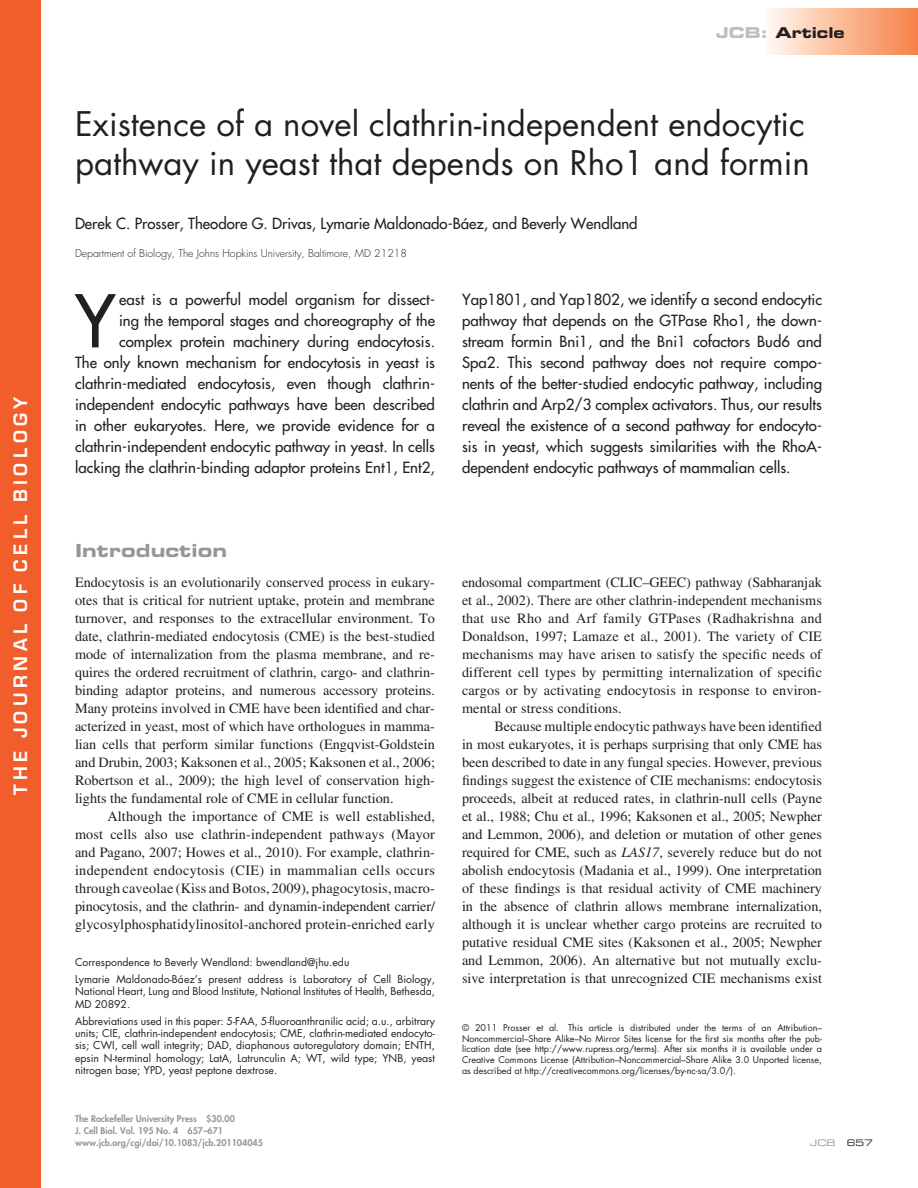
<style>
.page{position:relative;width:918px;height:1188px;background:#fff}
.page>*{position:absolute;margin:0;border:0;box-sizing:border-box;transform-origin:0 0}
.t1{font:500 70.65px "Futura Std";color:#231f20}
.t2{font:33px/38.2px "Futura Std";color:#231f20}
.t3{font:600 18px "Eurostile";letter-spacing:.25em;color:#fff}
.t4{font:18px "Eurostile LT Std Bold Ex 2";letter-spacing:.005em;color:#949698}
.t5{font:500 15px/21px "Futura Std";letter-spacing:.005em;color:#231f20;text-align:right}
.t6{font:15px "Eurostile LT Std Bold Ex 2";color:#231f20}
.t7{font:14.25px/18px "Times LT Std";letter-spacing:.005em;color:#231f20;text-align:justify}
.t8{font:10.5px/12.3px "Futura Std";color:#231f20}
.t9{font:300 10.5px "Futura Std";color:#231f20}
.t10{font:9px/10.8px "Futura Std";color:#231f20;text-align:justify}
.t11{font:800 9px/12px "Futura Std";color:#949698}
.t12{font:9px "Eurostile LT Std Ex 2";color:#949698}
.t13{font:9px "Eurostile LT Std Ex 2";color:#231f20}
.s1{color:#bcbec0}
.s2{font-style:italic}
</style>
<div class="page">
<div style="left:763px;top:8px;width:155px;height:47px;background:linear-gradient(to right,#fffbf4,#f57f45)"></div>
<div style="left:0;top:0;width:40px;height:1188px;background:#f15d2b"></div>
<p class="t3" style="left:13px;top:795px;width:400px;rotate:-90deg">THE JOURNAL OF CELL BIOLOGY</p>
<p class="t6" style="left:716px;top:22px;width:130px"><span class="s1">JCB:</span> Article</p>
<h2 class="t2" style="left:75px;top:105px;width:737px">Existence of a novel clathrin-independent endocytic pathway in yeast that depends on Rho1 and formin</h2>
<p class="t5" style="left:75px;top:213px;width:564px">Derek C. Prosser, Theodore G. Drivas, Lymarie Maldonado-Báez, and Beverly Wendland</p>
<p class="t9" style="left:75px;top:247px;width:333px">Department of Biology, The Johns Hopkins University, Baltimore, MD 21218</p>
<p class="t5" style="left:75px;top:289px;width:362px">east is a powerful model organism for dissect-<br>ing the temporal stages and choreography of the complex protein machinery during endocytosis.<br>The only known mechanism for endocytosis in yeast is clathrin-mediated endocytosis, even though clathrin&shy;independent endocytic pathways have been described in other eukaryotes. Here, we provide evidence for a clathrin-independent endocytic pathway in yeast. In cells lacking the clathrin-binding adaptor proteins Ent1, Ent2,</p>
<p class="t5" style="left:462px;top:289px;width:362px;text-align:justify">Yap1801, and Yap1802, we identify a second endocytic pathway that depends on the GTPase Rho1, the down&shy;stream formin Bni1, and the Bni1 cofactors Bud6 and Spa2. This second pathway does not require compo&shy;nents of the better-studied endocytic pathway, including clathrin and Arp2/3 complex activators. Thus, our results reveal the existence of a second pathway for endocyto&shy;sis in yeast, which suggests similarities with the RhoA&shy;dependent endocytic pathways of mammalian cells.</p>
<h1 class="t1" style="left:75px;top:277px;width:42px">Y</h1>
<p class="t4" style="left:75px;top:538px;width:154px">Introduction</p>
<p class="t7" style="left:75px;top:573px;width:362px">Endocytosis is an evolutionarily conserved process in eukary&shy;otes that is critical for nutrient uptake, protein and membrane turnover, and responses to the extracellular environment. To date, clathrin-mediated endocytosis (CME) is the best-studied mode of internalization from the plasma membrane, and re&shy;quires the ordered recruitment of clathrin, cargo- and clathrin&shy;binding adaptor proteins, and numerous accessory proteins.<br>Many proteins involved in CME have been identified and char&shy;acterized in yeast, most of which have orthologues in mamma&shy;lian cells that perform similar functions (Engqvist-Goldstein and Drubin, 2003; Kaksonen et al., 2005; Kaksonen et al., 2006; Robertson et al., 2009); the high level of conservation high&shy;lights the fundamental role of CME in cellular function.</p>
<p class="t7" style="left:75px;top:807px;width:362px;text-indent:32px">Although the importance of CME is well established, most cells also use clathrin-independent pathways (Mayor and Pagano, 2007; Howes et al., 2010). For example, clathrin&shy;independent endocytosis (CIE) in mammalian cells occurs through caveolae (Kiss and Botos, 2009), phagocytosis, macro&shy;pinocytosis, and the clathrin- and dynamin-independent carrier/ glycosylphosphatidylinositol-anchored protein-enriched early</p>
<p class="t8" style="left:75px;top:954px;width:361px;line-height:16.8px">Correspondence to Beverly Wendland: bwendland@jhu.edu<br>Lymarie Maldonado-Báez’s present address is Laboratory of Cell Biology,</p>
<p class="t8" style="left:75px;top:985px;width:362px">National Heart, Lung and Blood Institute, National Institutes of Health, Bethesda,<br>MD 20892.</p>
<p class="t8" style="left:75px;top:1015px;width:362px;text-align:justify">Abbreviations used in this paper: 5-FAA, 5-fluoroanthranilic acid; a.u., arbitrary units; CIE, clathrin-independent endocytosis; CME, clathrin-mediated endocyto&shy;sis; CWI, cell wall integrity; DAD, diaphanous autoregulatory domain; ENTH, epsin N-terminal homology; LatA, Latrunculin A; WT, wild type; YNB, yeast nitrogen base; YPD, yeast peptone dextrose.</p>
<p class="t11" style="left:75px;top:1112px;width:189px">The Rockefeller University Press $30.00<br>J. Cell Biol. Vol. 195 No. 4 657–671 www.jcb.org/cgi/doi/10.1083/jcb.201104045</p>
<p class="t7" style="left:462px;top:573px;width:362px">endosomal compartment (CLIC–GEEC) pathway (Sabharanjak et al., 2002). There are other clathrin-independent mechanisms that use Rho and Arf family GTPases (Radhakrishna and Donaldson, 1997; Lamaze et al., 2001). The variety of CIE mechanisms may have arisen to satisfy the specific needs of different cell types by permitting internalization of specific cargos or by activating endocytosis in response to environ&shy;mental or stress conditions.</p>
<p class="t7" style="left:462px;top:717px;width:362px;text-indent:32px">Because multiple endocytic pathways have been identified in most eukaryotes, it is perhaps surprising that only CME has been described to date in any fungal species. However, previous findings suggest the existence of CIE mechanisms: endocytosis proceeds, albeit at reduced rates, in clathrin-null cells (Payne et al., 1988; Chu et al., 1996; Kaksonen et al., 2005; Newpher and Lemmon, 2006), and deletion or mutation of other genes required for CME, such as <span class="s2">LAS17</span>, severely reduce but do not abolish endocytosis (Madania et al., 1999). One interpretation of these findings is that residual activity of CME machinery in the absence of clathrin allows membrane internalization, although it is unclear whether cargo proteins are recruited to putative residual CME sites (Kaksonen et al., 2005; Newpher and Lemmon, 2006). An alternative but not mutually exclu&shy;sive interpretation is that unrecognized CIE mechanisms exist</p>
<p class="t10" style="left:462px;top:1022px;width:362px">© 2011 Prosser et al. This article is distributed under the terms of an Attribution– Noncommercial–Share Alike–No Mirror Sites license for the first six months after the pub&shy;lication date (see http://www.rupress.org/terms). After six months it is available under a Creative Commons License (Attribution–Noncommercial–Share Alike 3.0 Unported license, as described at http://creativecommons.org/licenses/by-nc-sa/3.0/).</p>
<p class="t12" style="left:810px;top:1136px;width:27px">JCB</p>
<p class="t13" style="left:847px;top:1136px;width:28px">657</p>
</div>
